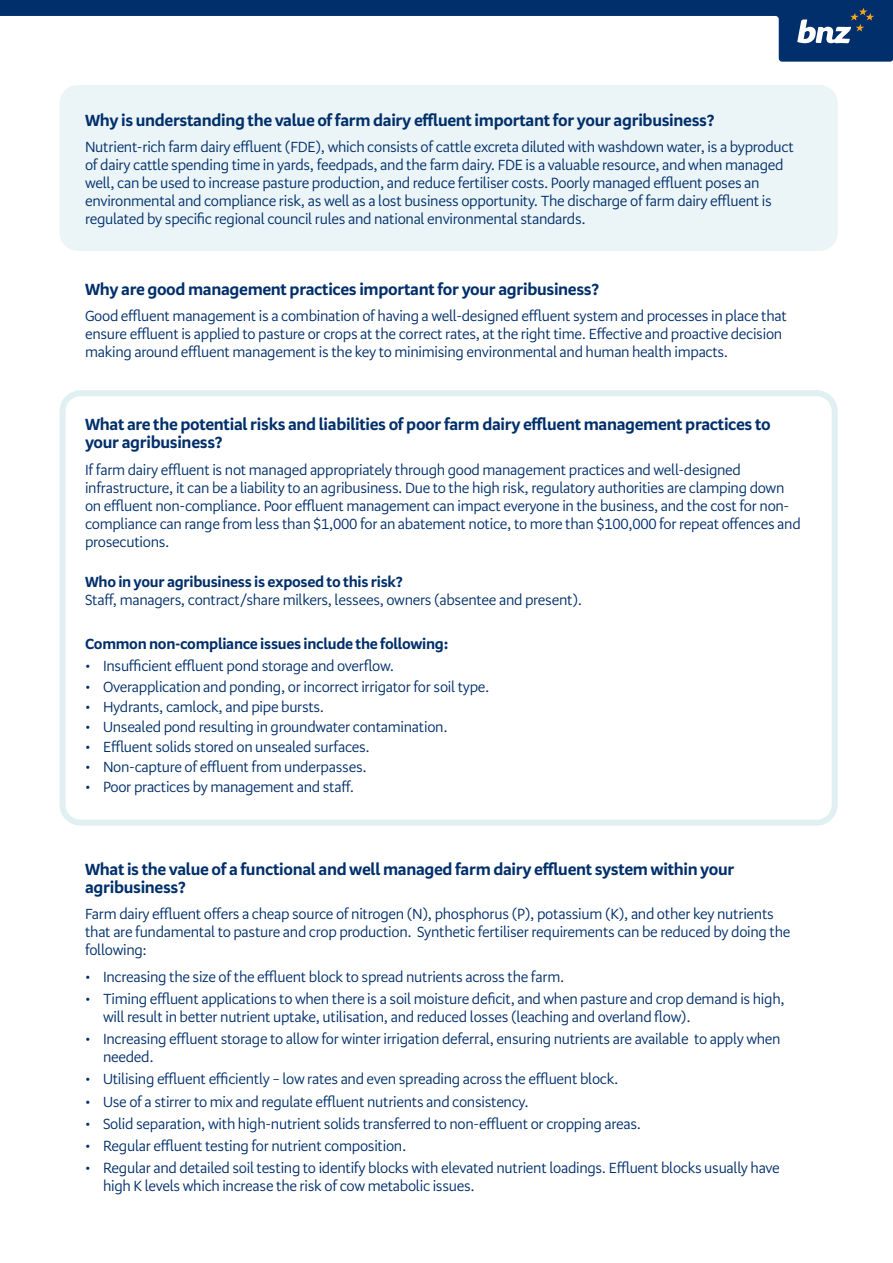
<style>
.page{position:relative;width:893px;height:1263px;background:#fff}
.page>*{position:absolute;margin:0;border:0;box-sizing:border-box;transform-origin:0 0}
.t1{font:700 16.5px/18px "Serrano Pro";letter-spacing:-.02em;color:#002f6b}
.t2{font:15px/18px "Serrano Pro";letter-spacing:-.02em;color:#002f6b}
.t3{font:700 15px "Serrano Pro";letter-spacing:-.02em;color:#002f6b}
</style>
<div class="page">
<svg style="left:0;top:0;width:893px;height:62px"></svg>
<svg style="left:797px;top:8px;width:77px;height:35px"></svg>
<div style="left:60px;top:85px;width:778px;height:166px;background:#ebf4f6;border-radius:18px"></div>
<div style="left:60px;top:390px;width:778px;height:436px;border:6px solid #e0eff1;border-radius:18px"></div>
<p class="t1" style="left:85px;top:111px;width:631px">Why is understanding the value of farm dairy effluent important for your agribusiness?</p>
<p class="t2" style="left:85px;top:138px;width:710px">Nutrient-rich farm dairy effluent (FDE), which consists of cattle excreta diluted with washdown water, is a byproduct of dairy cattle spending time in yards, feedpads, and the farm dairy. FDE is a valuable resource, and when managed well, can be used to increase pasture production, and reduce fertiliser costs. Poorly managed effluent poses an environmental and compliance risk, as well as a lost business opportunity. The discharge of farm dairy effluent is regulated by specific regional council rules and national environmental standards.</p>
<p class="t1" style="left:85px;top:280px;width:516px">Why are good management practices important for your agribusiness?</p>
<p class="t2" style="left:85px;top:307px;width:703px">Good effluent management is a combination of having a well-designed effluent system and processes in place that ensure effluent is applied to pasture or crops at the correct rates, at the right time. Effective and proactive decision making around effluent management is the key to minimising environmental and human health impacts.</p>
<p class="t1" style="left:85px;top:416px;width:687px">What are the potential risks and liabilities of poor farm dairy effluent management practices to your agribusiness?</p>
<p class="t2" style="left:85px;top:461px;width:717px">If farm dairy effluent is not managed appropriately through good management practices and well-designed infrastructure, it can be a liability to an agribusiness. Due to the high risk, regulatory authorities are clamping down on effluent non-compliance. Poor effluent management can impact everyone in the business, and the cost for non&shy;compliance can range from less than $1,000 for an abatement notice, to more than $100,000 for repeat offences and prosecutions.</p>
<p class="t3" style="left:85px;top:573px;width:319px">Who in your agribusiness is exposed to this risk?</p>
<p class="t2" style="left:85px;top:591px;width:499px">Staff, managers, contract/share milkers, lessees, owners (absentee and present).</p>
<p class="t3" style="left:85px;top:635px;width:365px">Common non-compliance issues include the following:</p>
<p class="t2" style="left:85px;top:658px;width:311px">• Insufficient effluent pond storage and overflow.</p>
<p class="t2" style="left:85px;top:678px;width:406px">• Overapplication and ponding, or incorrect irrigator for soil type.</p>
<p class="t2" style="left:85px;top:698px;width:241px">• Hydrants, camlock, and pipe bursts.</p>
<p class="t2" style="left:85px;top:718px;width:364px">• Unsealed pond resulting in groundwater contamination.</p>
<p class="t2" style="left:85px;top:738px;width:286px">• Effluent solids stored on unsealed surfaces.</p>
<p class="t2" style="left:85px;top:758px;width:283px">• Non-capture of effluent from underpasses.</p>
<p class="t2" style="left:85px;top:778px;width:271px">• Poor practices by management and staff.</p>
<p class="t1" style="left:85px;top:860px;width:651px">What is the value of a functional and well managed farm dairy effluent system within your agribusiness?</p>
<p class="t2" style="left:85px;top:905px;width:707px">Farm dairy effluent offers a cheap source of nitrogen (N), phosphorus (P), potassium (K), and other key nutrients that are fundamental to pasture and crop production. Synthetic fertiliser requirements can be reduced by doing the following:</p>
<p class="t2" style="left:85px;top:968px;width:481px">• Increasing the size of the effluent block to spread nutrients across the farm.</p>
<p class="t2" style="left:103px;top:990px;width:683px;text-indent:-18px">• Timing effluent applications to when there is a soil moisture deficit, and when pasture and crop demand is high, will result in better nutrient uptake, utilisation, and reduced losses (leaching and overland flow).</p>
<p class="t2" style="left:103px;top:1030px;width:679px;text-indent:-18px">• Increasing effluent storage to allow for winter irrigation deferral, ensuring nutrients are available to apply when needed.</p>
<p class="t2" style="left:85px;top:1071px;width:535px">• Utilising effluent efficiently – low rates and even spreading across the effluent block.</p>
<p class="t2" style="left:85px;top:1093px;width:445px">• Use of a stirrer to mix and regulate effluent nutrients and consistency.</p>
<p class="t2" style="left:85px;top:1115px;width:557px">• Solid separation, with high-nutrient solids transferred to non-effluent or cropping areas.</p>
<p class="t2" style="left:85px;top:1137px;width:323px">• Regular effluent testing for nutrient composition.</p>
<p class="t2" style="left:103px;top:1160px;width:678px;text-indent:-18px">• Regular and detailed soil testing to identify blocks with elevated nutrient loadings. Effluent blocks usually have high K levels which increase the risk of cow metabolic issues.</p>
</div>
